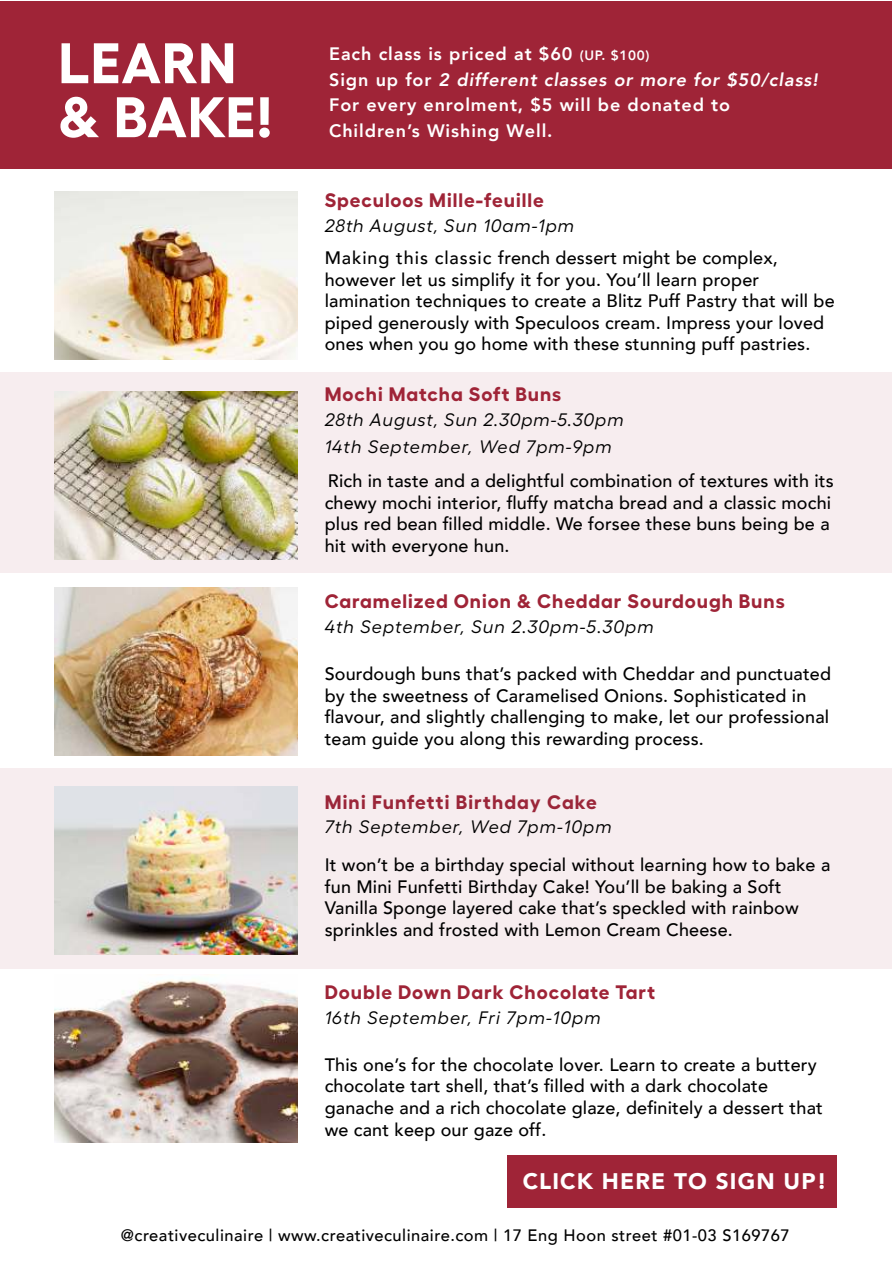
<style>
.page{position:relative;width:893px;height:1263px;background:#fff}
.page>*{position:absolute;margin:0;border:0;box-sizing:border-box;transform-origin:0 0}
.t1{font:700 57px/54px "Fellix";letter-spacing:.02em;color:#fff}
.t2{font:900 22.5px "Avenir";letter-spacing:.05em;color:#fff}
.t3{font:700 19.5px "Fellix";letter-spacing:.05em;color:#9f2437}
.t4{font:700 19.5px "Fellix";letter-spacing:.06em;color:#9b2639}
.t5{font:500 18px/21.6px "Avenir";letter-spacing:.01em;color:#000}
.t6{font:italic 18px/27px "Fellix";letter-spacing:.06em;color:#000}
.t7{font:800 18px/25.5px "Avenir";letter-spacing:.05em;color:#fff}
.t8{font:500 16.5px "Avenir";letter-spacing:.03em;color:#000}
.s1{font-size:13.5px}
.s2{font-style:italic}
</style>
<div class="page">
<div style="left:507px;top:1155px;width:330px;height:53px;background:#9f2437"></div>
<div style="left:1px;top:372px;width:891px;height:200px;background:#f7edef"></div>
<div style="left:1px;top:768px;width:891px;height:201px;background:#f7edef"></div>
<div style="left:1px;top:1px;width:891px;height:168px;background:#9f2437"></div>
<img style="left:54px;top:786px;width:244px;height:168px">
<img style="left:54px;top:391px;width:244px;height:168px">
<img style="left:54px;top:588px;width:244px;height:167px">
<img style="left:54px;top:978px;width:244px;height:165px">
<img style="left:54px;top:192px;width:244px;height:168px">
<h1 class="t1" style="left:58px;top:39px;width:216px">LEARN &amp; BAKE!</h1>
<p class="t7" style="left:329px;top:42px;width:490px">Each class is priced at $60 <span class="s1">(UP. $100)<br></span>Sign up for <span class="s2">2 different classes or more for $50/class!<br></span>For every enrolment, $5 will be donated to Children’s Wishing Well.</p>
<p class="t3" style="left:325px;top:191px;width:221px">Speculoos Mille-feuille</p>
<p class="t6" style="left:325px;top:213px;width:251px">28th August, Sun 10am-1pm</p>
<p class="t5" style="left:325px;top:249px;width:512px">Making this classic french dessert might be complex, however let us simplify it for you. You’ll learn proper lamination techniques to create a Blitz Puff Pastry that will be piped generously with Speculoos cream. Impress your loved ones when you go home with these stunning puff pastries.</p>
<p class="t3" style="left:325px;top:385px;width:238px">Mochi Matcha Soft Buns</p>
<p class="t6" style="left:325px;top:407px;width:300px">28th August, Sun 2.30pm-5.30pm<br>14th September, Wed 7pm-9pm</p>
<p class="t5" style="left:325px;top:472px;width:511px">Rich in taste and a delightful combination of textures with its chewy mochi interior, fluffy matcha bread and a classic mochi plus red bean filled middle. We forsee these buns being be a hit with everyone hun.</p>
<p class="t3" style="left:325px;top:592px;width:462px">Caramelized Onion &amp; Cheddar Sourdough Buns</p>
<p class="t6" style="left:325px;top:614px;width:331px">4th September, Sun 2.30pm-5.30pm</p>
<p class="t5" style="left:325px;top:665px;width:508px">Sourdough buns that’s packed with Cheddar and punctuated by the sweetness of Caramelised Onions. Sophisticated in flavour, and slightly challenging to make, let our professional team guide you along this rewarding process.</p>
<p class="t4" style="left:325px;top:793px;width:274px">Mini Funfetti Birthday Cake</p>
<p class="t6" style="left:325px;top:814px;width:289px">7th September, Wed 7pm-10pm</p>
<p class="t5" style="left:325px;top:856px;width:507px">It won’t be a birthday special without learning how to bake a fun Mini Funfetti Birthday Cake! You’ll be baking a Soft Vanilla Sponge layered cake that’s speckled with rainbow sprinkles and frosted with Lemon Cream Cheese.</p>
<p class="t3" style="left:325px;top:983px;width:332px">Double Down Dark Chocolate Tart</p>
<p class="t6" style="left:325px;top:1005px;width:278px">16th September, Fri 7pm-10pm</p>
<p class="t5" style="left:325px;top:1055px;width:500px">This one’s for the chocolate lover. Learn to create a buttery chocolate tart shell, that’s filled with a dark chocolate ganache and a rich chocolate glaze, definitely a dessert that we cant keep our gaze off.</p>
<p class="t2" style="left:523px;top:1168px;width:305px">CLICK HERE TO SIGN UP!</p>
<p class="t8" style="left:121px;top:1229px;width:670px">@creativeculinaire | www.creativeculinaire.com | 17 Eng Hoon street #01-03 S169767</p>
</div>
